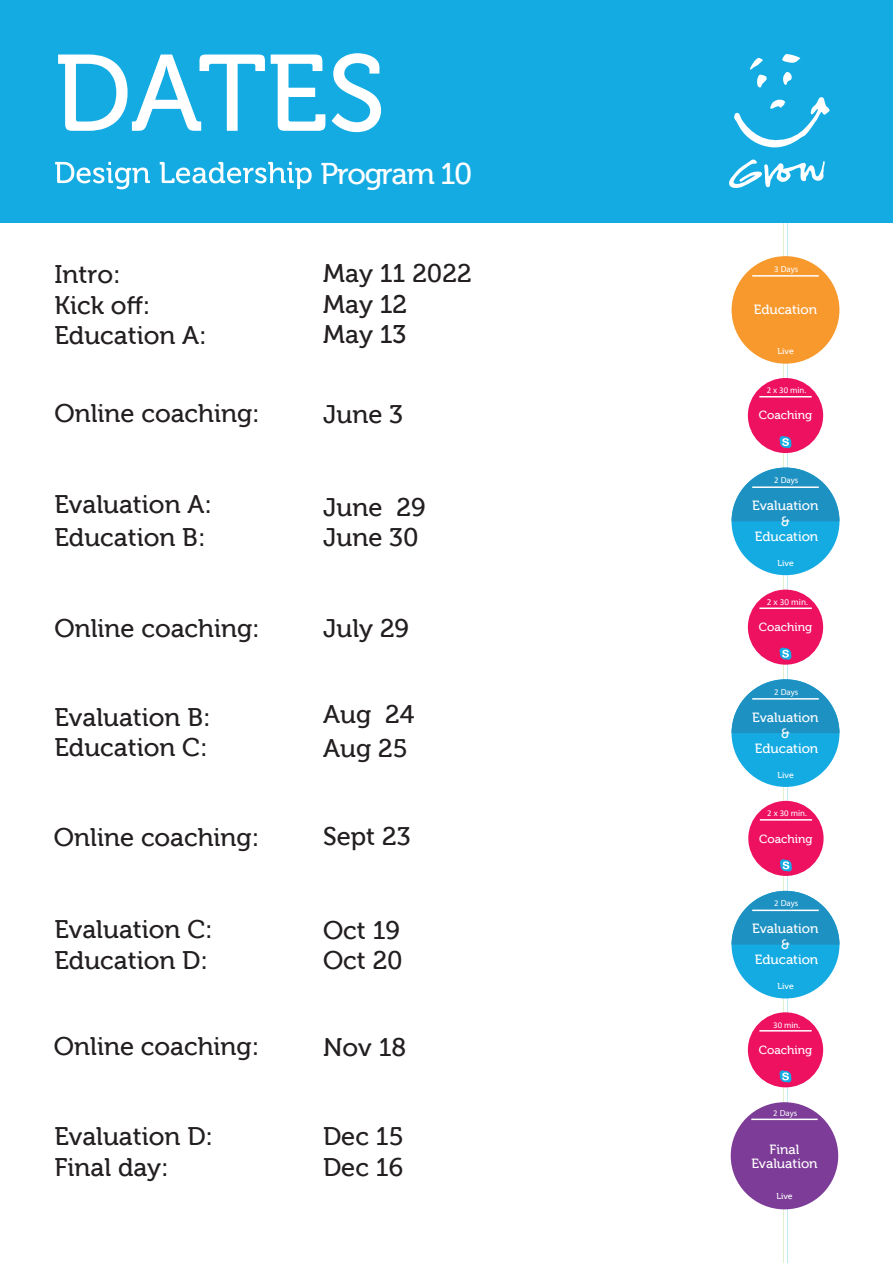
<style>
.page{position:relative;width:893px;height:1263px;background:#fff}
.page>*{position:absolute;margin:0;border:0;box-sizing:border-box;transform-origin:0 0}
.t1{font:108px "Museo 500";letter-spacing:-.005em;color:#fff}
.t2{font:30px "Museo 500";letter-spacing:-.04em;color:#fff}
.t3{font:25.5px/30.6px "Museo 500";color:#231f20}
.t4{font:13.35px/14px "Museo 500";color:#fff;text-align:center}
.t5{font:11.85px "Museo 500";color:#fff}
.t6{font:9.15px "Myriad Pro";color:#fff}
.t7{font:8.85px "Myriad Pro";color:#fff}
.t8{font:8.7px "Myriad Pro";color:#fff}
.t9{font:8.55px "Museo 500";color:#fff}
.s1{color:#fff}
.s2{font-family:"Calibri"}
</style>
<div class="page">
<div style="left:732px;top:256px;width:107px;height:108px;background:#f8992e;border-radius:50%"></div>
<hr style="left:752px;top:275px;width:67px;height:2px;background:#fff">
<div style="left:748px;top:378px;width:75px;height:75px;background:#ed1160;border-radius:50%"></div>
<hr style="left:759px;top:396px;width:53px;height:1px;background:#fff">
<svg style="left:779px;top:436px;width:13px;height:12px"></svg>
<div style="left:731px;top:468px;width:108px;height:107px;background:#14abe3;border-radius:50%"></div>
<svg style="left:731px;top:468px;width:108px;height:53px"></svg>
<hr style="left:752px;top:486px;width:67px;height:2px;background:#fff">
<div style="left:748px;top:590px;width:75px;height:75px;background:#ed1160;border-radius:50%"></div>
<svg style="left:779px;top:647px;width:13px;height:13px"></svg>
<hr style="left:759px;top:607px;width:53px;height:2px;background:#fff">
<div style="left:731px;top:679px;width:108px;height:108px;background:#14abe3;border-radius:50%"></div>
<svg style="left:731px;top:679px;width:108px;height:54px"></svg>
<hr style="left:752px;top:698px;width:67px;height:2px;background:#fff">
<div style="left:748px;top:801px;width:76px;height:75px;background:#ed1160;border-radius:50%"></div>
<svg style="left:780px;top:859px;width:12px;height:13px"></svg>
<hr style="left:760px;top:819px;width:52px;height:2px;background:#fff">
<div style="left:731px;top:891px;width:108px;height:107px;background:#14abe3;border-radius:50%"></div>
<svg style="left:731px;top:891px;width:108px;height:54px"></svg>
<hr style="left:752px;top:909px;width:67px;height:2px;background:#fff">
<div style="left:748px;top:1012px;width:75px;height:75px;background:#ed1160;border-radius:50%"></div>
<svg style="left:779px;top:1070px;width:13px;height:13px"></svg>
<hr style="left:759px;top:1030px;width:53px;height:1px;background:#fff">
<div style="left:731px;top:1102px;width:107px;height:107px;background:#7c3c97;border-radius:50%"></div>
<hr style="left:751px;top:1118px;width:67px;height:2px;background:#fff">
<div style="left:0;top:0;width:893px;height:223px;background:#14abe3"></div>
<svg style="left:782px;top:54px;width:18px;height:9px"></svg>
<svg style="left:783px;top:72px;width:9px;height:13px"></svg>
<svg style="left:750px;top:58px;width:17px;height:30px"></svg>
<svg style="left:734px;top:97px;width:96px;height:51px"></svg>
<svg style="left:729px;top:159px;width:96px;height:29px"></svg>
<svg style="left:55px;top:162px;width:257px;height:27px"></svg>
<h1 class="t1" style="left:54px;top:34px;width:333px">DATES</h1>
<p class="t2" style="left:321px;top:157px;width:153px">Program 10</p>
<p class="t3" style="left:54px;top:259px;width:68px">Intro:</p>
<p class="t3" style="left:54px;top:290px;width:97px">Kick off:</p>
<p class="t3" style="left:54px;top:321px;width:154px">Education A:</p>
<p class="t3" style="left:323px;top:258px;width:150px">May 11 2022<br>May 12<br>May 13</p>
<p class="t3" style="left:54px;top:398px;width:207px">Online coaching:</p>
<p class="t3" style="left:323px;top:399px;width:81px">June 3</p>
<p class="t3" style="left:54px;top:489px;width:159px;line-height:32.4px">Evaluation A:<br>Education B:</p>
<p class="t3" style="left:323px;top:493px;width:104px;line-height:29.5px">June<span class="s1">_</span>29<br>June 30</p>
<p class="t3" style="left:54px;top:613px;width:207px">Online coaching:</p>
<p class="t3" style="left:323px;top:613px;width:87px">July 29</p>
<p class="t3" style="left:54px;top:702px;width:158px">Evaluation B:<br>Education C:</p>
<p class="t3" style="left:323px;top:698px;width:93px;line-height:33.3px">Aug<span class="s1">_</span>24<br>Aug 25</p>
<p class="t3" style="left:54px;top:822px;width:207px">Online coaching:</p>
<p class="t3" style="left:323px;top:821px;width:89px">Sept 23</p>
<p class="t3" style="left:54px;top:914px;width:160px">Evaluation C:<br>Education D:</p>
<p class="t3" style="left:323px;top:915px;width:81px">Oct 19<br>Oct 20</p>
<p class="t3" style="left:54px;top:1031px;width:207px">Online coaching:</p>
<p class="t3" style="left:323px;top:1032px;width:85px">Nov 18</p>
<p class="t3" style="left:54px;top:1121px;width:160px">Evaluation D:<br>Final day:</p>
<p class="t3" style="left:323px;top:1121px;width:82px">Dec 15<br>Dec 16</p>
<p class="t7" style="left:774px;top:263px;width:26px"><span class="s2">3</span> Days</p>
<p class="t4" style="left:754px;top:303px;width:65px">Education</p>
<p class="t9" style="left:777px;top:347px;width:18px">Live</p>
<p class="t7" style="left:767px;top:385px;width:41px"><span class="s2">2</span> x <span class="s2">30</span> min.</p>
<p class="t5" style="left:759px;top:409px;width:55px">Coaching</p>
<p class="t7" style="left:774px;top:475px;width:26px"><span class="s2">2</span> Days</p>
<p class="t4" style="left:781px;top:515px;width:10px">&amp;</p>
<p class="t4" style="left:752px;top:499px;width:68px">Evaluation</p>
<p class="t4" style="left:755px;top:529px;width:65px">Education</p>
<p class="t9" style="left:777px;top:558px;width:18px">Live</p>
<p class="t6" style="left:767px;top:596px;width:42px"><span class="s2">2</span> x <span class="s2">30</span> min.</p>
<p class="t5" style="left:759px;top:620px;width:55px">Coaching</p>
<p class="t7" style="left:774px;top:686px;width:26px"><span class="s2">2</span> Days</p>
<p class="t4" style="left:781px;top:726px;width:10px">&amp;</p>
<p class="t4" style="left:752px;top:710px;width:68px">Evaluation</p>
<p class="t4" style="left:755px;top:741px;width:65px">Education</p>
<p class="t9" style="left:777px;top:770px;width:18px">Live</p>
<p class="t7" style="left:767px;top:808px;width:41px"><span class="s2">2</span> x <span class="s2">30</span> min.</p>
<p class="t5" style="left:759px;top:832px;width:55px">Coaching</p>
<p class="t7" style="left:774px;top:898px;width:26px"><span class="s2">2</span> Days</p>
<p class="t4" style="left:781px;top:938px;width:10px">&amp;</p>
<p class="t4" style="left:752px;top:922px;width:68px">Evaluation</p>
<p class="t4" style="left:755px;top:953px;width:65px">Education</p>
<p class="t9" style="left:777px;top:981px;width:18px">Live</p>
<p class="t7" style="left:773px;top:1019px;width:29px"><span class="s2">30</span> min.</p>
<p class="t5" style="left:759px;top:1043px;width:55px">Coaching</p>
<p class="t8" style="left:773px;top:1107px;width:26px"><span class="s2">2</span> Days</p>
<p class="t4" style="left:751px;top:1142px;width:68px">Final<br>Evaluation</p>
<p class="t9" style="left:776px;top:1191px;width:18px">Live</p>
</div>
